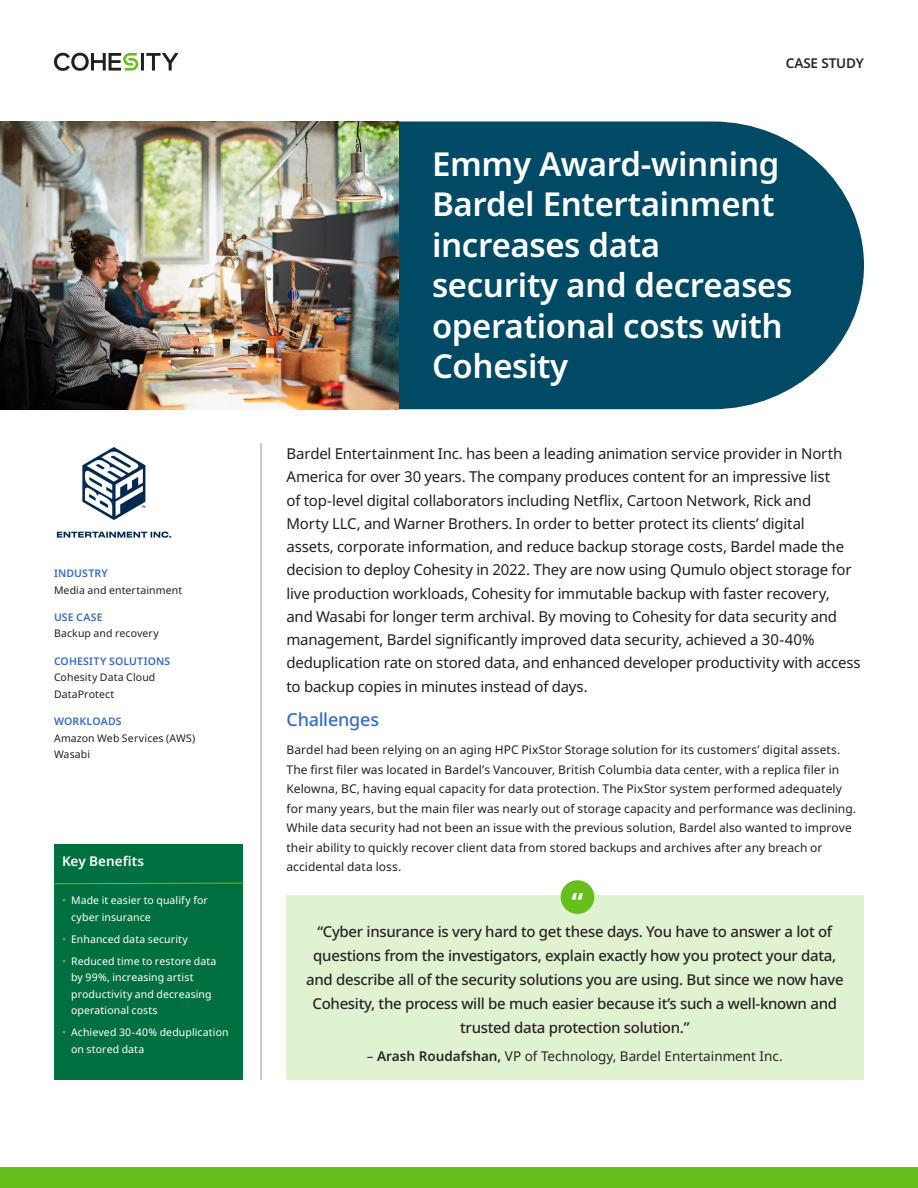
<style>
.page{position:relative;width:918px;height:1188px;background:#fff}
.page>*{position:absolute;margin:0;border:0;box-sizing:border-box;transform-origin:0 0}
.Title_1_CS{font:600 33px/40.5px "Noto Sans";letter-spacing:-.01em;color:#fff}
.Figure_Style{font:700 26.4px "Noto Sans";color:#fff}
.Subtitle_1{font:500 18px "Noto Sans";letter-spacing:-.01em;color:#376bc3}
.Intro_Text{font:15px/23.4px "Noto Sans";letter-spacing:-.015em;color:#231f20}
.Quote_Style{font:500 15px/24px "Noto Sans";letter-spacing:-.02em;color:#282526;text-align:center}
.Quote_Name___Job_Tit{font:13.5px "Noto Sans";color:#282526}
.t1{font:600 13.5px "Noto Sans";letter-spacing:.005em;color:#fff}
.t2{font:600 13.5px "Noto Sans";letter-spacing:-.01em;color:#282526}
.Body{font:12px/19.5px "Noto Sans";letter-spacing:.005em;color:#231f20}
.t3{font:10.5px/16.5px "Noto Sans";letter-spacing:.01em;color:#fff}
.t4{font:10.5px "Noto Sans";letter-spacing:.01em;color:#231f20}
.t5{font:600 10.5px "Noto Sans";letter-spacing:.015em;color:#376bc3}
.s1{color:#67bf1b}
.s2{font-weight:600}
</style>
<div class="page">
<div style="left:0;top:1167px;width:918px;height:21px;background:#67bf1b"></div>
<hr style="left:141px;top:53px;width:3px;height:18px;background:#231f20">
<svg style="left:146px;top:53px;width:32px;height:18px"></svg>
<svg style="left:54px;top:53px;width:84px;height:18px"></svg>
<div style="left:399px;top:122px;width:465px;height:287px;background:#004a66"></div>
<hr style="left:261px;top:443px;width:1px;height:637px;background:#939598">
<div style="left:54px;top:844px;width:189px;height:236px;background:#007041"></div>
<svg style="left:54px;top:882px;width:189px;height:3px"></svg>
<div style="left:286px;top:895px;width:578px;height:185px;background:#e1f2d1"></div>
<div style="left:561px;top:880px;width:33px;height:34px;background:#67bf1b;border-radius:50%"></div>
<img style="left:56px;top:447px;width:116px;height:91px">
<img style="left:0;top:122px;width:399px;height:287px">
<p class="t5" style="left:54px;top:566px;width:55px">INDUSTRY</p>
<p class="t4" style="left:54px;top:582px;width:130px">Media and entertainment</p>
<p class="t5" style="left:54px;top:610px;width:50px">USE CASE</p>
<p class="t4" style="left:54px;top:626px;width:106px">Backup and recovery</p>
<p class="t5" style="left:54px;top:654px;width:118px">COHESITY SOLUTIONS</p>
<p class="t4" style="left:54px;top:670px;width:103px">Cohesity Data Cloud</p>
<p class="t4" style="left:54px;top:687px;width:62px">DataProtect</p>
<p class="t5" style="left:54px;top:714px;width:69px">WORKLOADS</p>
<p class="t4" style="left:54px;top:730px;width:143px">Amazon Web Services (AWS)</p>
<p class="t4" style="left:54px;top:747px;width:38px">Wasabi</p>
<p class="t1" style="left:62px;top:852px;width:83px">Key Benefits</p>
<p class="t3" style="left:71px;top:893px;width:138px;text-indent:-9px"><span class="s1">•</span> Made it easier to qualify for cyber insurance</p>
<p class="t3" style="left:62px;top:931px;width:127px"><span class="s1">•</span> Enhanced data security</p>
<p class="t3" style="left:71px;top:953px;width:147px;text-indent:-9px"><span class="s1">•</span> Reduced time to restore data by 99%, increasing artist productivity and decreasing operational costs</p>
<p class="t3" style="left:71px;top:1024px;width:159px;text-indent:-9px"><span class="s1">•</span> Achieved 30-40% deduplication on stored data</p>
<p class="t2" style="left:786px;top:54px;width:80px">CASE STUDY</p>
<p class="Title_1_CS" style="left:432px;top:145px;width:362px">Emmy Award-winning<br>Bardel Entertainment increases data security and decreases operational costs with<br>Cohesity</p>
<p class="Intro_Text" style="left:286px;top:442px;width:576px">Bardel Entertainment Inc. has been a leading animation service provider in North America for over 30 years. The company produces content for an impressive list<br>of top-level digital collaborators including Netflix, Cartoon Network, Rick and<br>Morty LLC, and Warner Brothers. In order to better protect its clients’ digital<br>assets, corporate information, and reduce backup storage costs, Bardel made the decision to deploy Cohesity in 2022. They are now using Qumulo object storage for live production workloads, Cohesity for immutable backup with faster recovery,<br>and Wasabi for longer term archival. By moving to Cohesity for data security and management, Bardel significantly improved data security, achieved a 30-40% deduplication rate on stored data, and enhanced developer productivity with access to backup copies in minutes instead of days.</p>
<p class="Subtitle_1" style="left:286px;top:707px;width:94px">Challenges</p>
<p class="Body" style="left:286px;top:740px;width:571px">Bardel had been relying on an aging HPC PixStor Storage solution for its customers’ digital assets.<br>The first filer was located in Bardel’s Vancouver, British Columbia data center, with a replica filer in Kelowna, BC, having equal capacity for data protection. The PixStor system performed adequately for many years, but the main filer was nearly out of storage capacity and performance was declining.<br>While data security had not been an issue with the previous solution, Bardel also wanted to improve their ability to quickly recover client data from stored backups and archives after any breach or accidental data loss.</p>
<p class="Figure_Style" style="left:571px;top:884px;width:13px">“</p>
<p class="Quote_Style" style="left:306px;top:920px;width:539px">“Cyber insurance is very hard to get these days. You have to answer a lot of questions from the investigators, explain exactly how you protect your data, and describe all of the security solutions you are using. But since we now have Cohesity, the process will be much easier because it’s such a well-known and trusted data protection solution.”</p>
<p class="Quote_Name___Job_Tit" style="left:367px;top:1047px;width:417px">– <span class="s2">Arash Roudafshan,</span> VP of Technology, Bardel Entertainment Inc.</p>
</div>
